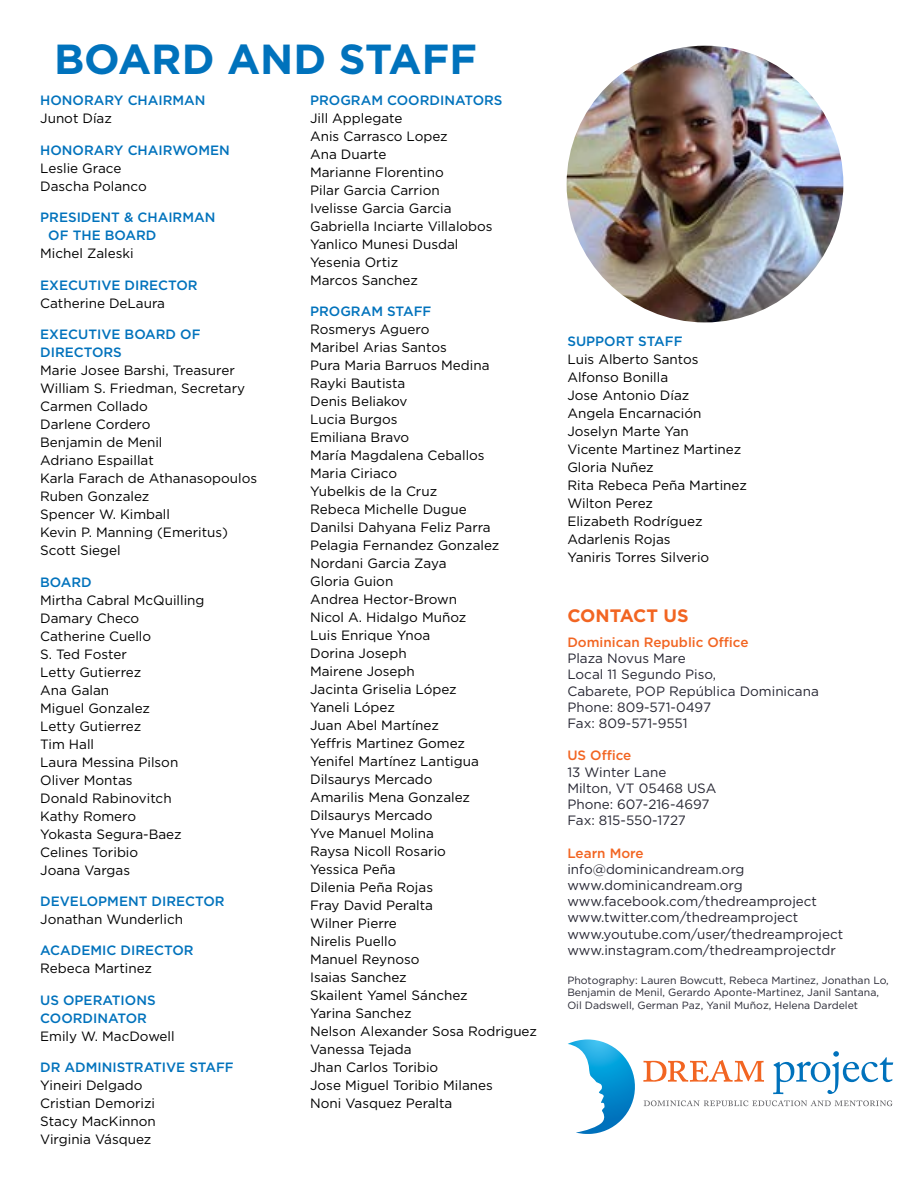
<style>
.page{position:relative;width:918px;height:1188px;background:#fff}
.page>*{position:absolute;margin:0;border:0;box-sizing:border-box;transform-origin:0 0}
.t1{font:700 42px "Gotham";color:#0072bc}
.t2{font:700 18px "Gotham";color:#f26522}
.t3{font:13.5px/18px "Gotham";color:#000}
.t4{font:13.5px/16.2px "Gotham";color:#272733}
.t5{font:500 13.5px/18px "Gotham";color:#0072bc}
.t6{font:500 13.5px "Gotham";color:#f26522}
.t7{font:10.5px/12.6px "Gotham";color:#272733}
</style>
<div class="page">
<img style="left:567px;top:46px;width:276px;height:276px;border-radius:138px">
<svg style="left:568px;top:1040px;width:325px;height:94px"></svg>
<h1 class="t1" style="left:54px;top:31px;width:424px">BOARD AND STAFF</h1>
<p class="t5" style="left:40px;top:91px;width:167px">HONORARY CHAIRMAN</p>
<p class="t3" style="left:40px;top:109px;width:73px">Junot Díaz</p>
<p class="t5" style="left:40px;top:141px;width:191px">HONORARY CHAIRWOMEN</p>
<p class="t3" style="left:40px;top:159px;width:108px">Leslie Grace<br>Dascha Polanco</p>
<p class="t5" style="left:48px;top:208px;width:169px;text-indent:-8px">PRESIDENT &amp; CHAIRMAN<br>OF THE BOARD</p>
<p class="t3" style="left:40px;top:244px;width:95px">Michel Zaleski</p>
<p class="t5" style="left:40px;top:276px;width:159px">EXECUTIVE DIRECTOR</p>
<p class="t3" style="left:40px;top:294px;width:126px">Catherine DeLaura</p>
<p class="t5" style="left:40px;top:325px;width:162px">EXECUTIVE BOARD OF<br>DIRECTORS</p>
<p class="t3" style="left:40px;top:361px;width:219px">Marie Josee Barshi, Treasurer<br>William S. Friedman, Secretary<br>Carmen Collado<br>Darlene Cordero<br>Benjamin de Menil<br>Adriano Espaillat<br>Karla Farach de Athanasopoulos<br>Ruben Gonzalez<br>Spencer W. Kimball<br>Kevin P. Manning (Emeritus)<br>Scott Siegel</p>
<p class="t5" style="left:40px;top:573px;width:53px">BOARD</p>
<p class="t3" style="left:40px;top:591px;width:166px">Mirtha Cabral McQuilling<br>Damary Checo<br>Catherine Cuello<br>S. Ted Foster<br>Letty Gutierrez<br>Ana Galan<br>Miguel Gonzalez<br>Letty Gutierrez<br>Tim Hall<br>Laura Messina Pilson<br>Oliver Montas<br>Donald Rabinovitch<br>Kathy Romero<br>Yokasta Segura-Baez<br>Celines Toribio<br>Joana Vargas</p>
<p class="t5" style="left:40px;top:892px;width:186px">DEVELOPMENT DIRECTOR</p>
<p class="t3" style="left:40px;top:910px;width:144px">Jonathan Wunderlich</p>
<p class="t5" style="left:40px;top:942px;width:155px">ACADEMIC DIRECTOR</p>
<p class="t3" style="left:40px;top:959px;width:113px">Rebeca Martinez</p>
<p class="t5" style="left:40px;top:991px;width:117px">US OPERATIONS<br>COORDINATOR</p>
<p class="t3" style="left:40px;top:1027px;width:136px">Emily W. MacDowell</p>
<p class="t5" style="left:40px;top:1059px;width:195px">DR ADMINISTRATIVE STAFF</p>
<p class="t3" style="left:40px;top:1076px;width:117px">Yineiri Delgado<br>Cristian Demorizi<br>Stacy MacKinnon<br>Virginia Vásquez</p>
<p class="t5" style="left:310px;top:91px;width:194px">PROGRAM COORDINATORS</p>
<p class="t3" style="left:310px;top:109px;width:184px">Jill Applegate<br>Anis Carrasco Lopez<br>Ana Duarte<br>Marianne Florentino<br>Pilar Garcia Carrion<br>Ivelisse Garcia Garcia<br>Gabriella Inciarte Villalobos<br>Yanlico Munesi Dusdal<br>Yesenia Ortiz<br>Marcos Sanchez</p>
<p class="t5" style="left:310px;top:302px;width:123px">PROGRAM STAFF</p>
<p class="t3" style="left:310px;top:320px;width:228px">Rosmerys Aguero<br>Maribel Arias Santos<br>Pura Maria Barruos Medina<br>Rayki Bautista<br>Denis Beliakov<br>Lucia Burgos<br>Emiliana Bravo<br>María Magdalena Ceballos<br>Maria Ciriaco<br>Yubelkis de la Cruz<br>Rebeca Michelle Dugue<br>Danilsi Dahyana Feliz Parra<br>Pelagia Fernandez Gonzalez<br>Nordani Garcia Zaya<br>Gloria Guion<br>Andrea Hector-Brown<br>Nicol A. Hidalgo Muñoz<br>Luis Enrique Ynoa<br>Dorina Joseph<br>Mairene Joseph<br>Jacinta Griselia López<br>Yaneli López<br>Juan Abel Martínez<br>Yeffris Martinez Gomez<br>Yenifel Martínez Lantigua<br>Dilsaurys Mercado<br>Amarilis Mena Gonzalez<br>Dilsaurys Mercado<br>Yve Manuel Molina<br>Raysa Nicoll Rosario<br>Yessica Peña<br>Dilenia Peña Rojas<br>Fray David Peralta<br>Wilner Pierre<br>Nirelis Puello<br>Manuel Reynoso<br>Isaias Sanchez<br>Skailent Yamel Sánchez<br>Yarina Sanchez<br>Nelson Alexander Sosa Rodriguez<br>Vanessa Tejada<br>Jhan Carlos Toribio<br>Jose Miguel Toribio Milanes<br>Noni Vasquez Peralta</p>
<p class="t5" style="left:567px;top:332px;width:117px">SUPPORT STAFF</p>
<p class="t3" style="left:567px;top:350px;width:181px">Luis Alberto Santos<br>Alfonso Bonilla<br>Jose Antonio Díaz<br>Angela Encarnación<br>Joselyn Marte Yan<br>Vicente Martinez Martinez<br>Gloria Nuñez<br>Rita Rebeca Peña Martinez<br>Wilton Perez<br>Elizabeth Rodríguez<br>Adarlenis Rojas<br>Yaniris Torres Silverio</p>
<h2 class="t2" style="left:567px;top:604px;width:123px">CONTACT US</h2>
<p class="t6" style="left:567px;top:633px;width:183px">Dominican Republic Office</p>
<p class="t4" style="left:567px;top:650px;width:253px">Plaza Novus Mare<br>Local 11 Segundo Piso,<br>Cabarete, POP República Dominicana<br>Phone: 809-571-0497<br>Fax: 809-571-9551</p>
<p class="t6" style="left:567px;top:747px;width:66px">US Office</p>
<p class="t4" style="left:567px;top:764px;width:150px">13 Winter Lane<br>Milton, VT 05468 USA<br>Phone: 607-216-4697<br>Fax: 815-550-1727</p>
<p class="t6" style="left:567px;top:844px;width:78px">Learn More</p>
<p class="t4" style="left:567px;top:861px;width:277px">info@dominicandream.org www.dominicandream.org www.facebook.com/thedreamproject www.twitter.com/thedreamproject www.youtube.com/user/thedreamproject www.instagram.com/thedreamprojectdr</p>
<p class="t7" style="left:567px;top:973px;width:323px">Photography: Lauren Bowcutt, Rebeca Martinez, Jonathan Lo,<br>Benjamin de Menil, Gerardo Aponte-Martinez, Janil Santana,<br>Oil Dadswell, German Paz, Yanil Muñoz, Helena Dardelet</p>
</div>
